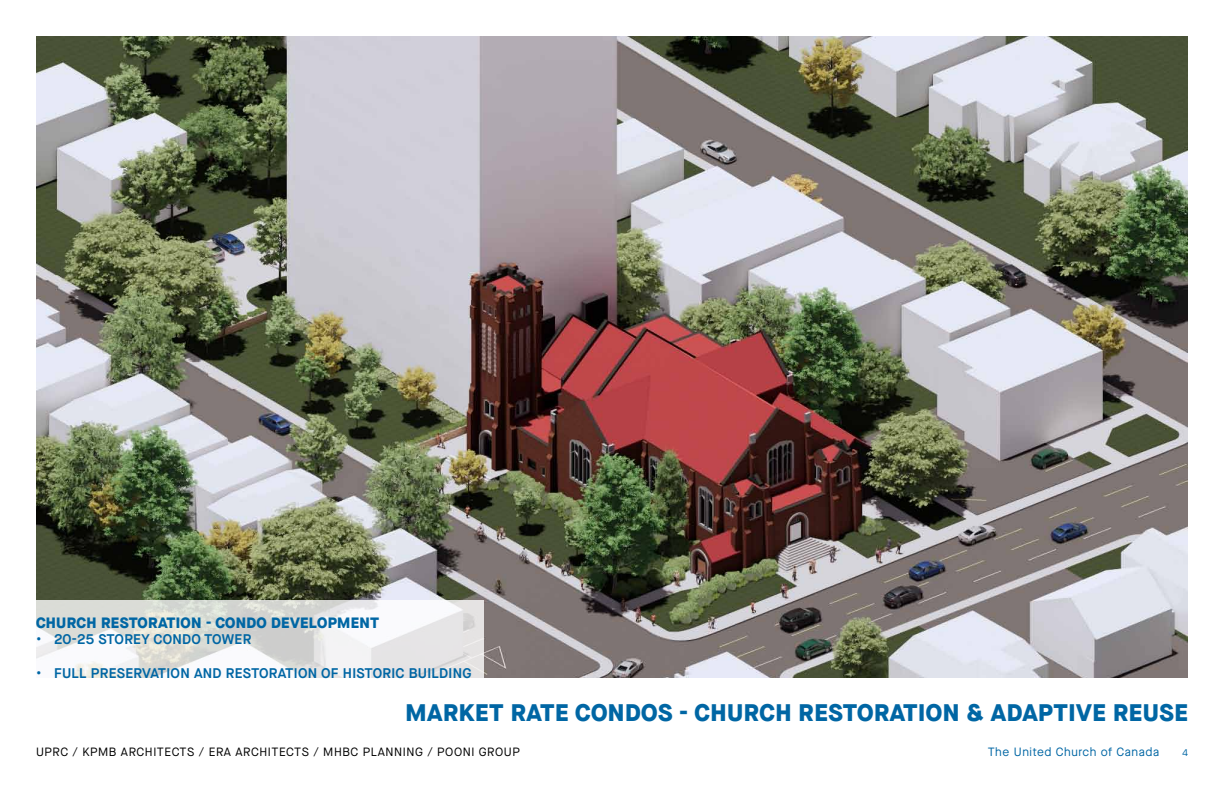
<style>
.page{position:relative;width:1224px;height:792px;background:#fff}
.page>*{position:absolute;margin:0;border:0;box-sizing:border-box;transform-origin:0 0}
.t1{font:800 24px "Maison Neue";letter-spacing:.02em;color:#0066a4}
.t2{font:800 15px "Maison Neue";letter-spacing:.02em;color:#0066a4}
.t3{font:600 14px "Maison Neue";letter-spacing:.02em;color:#0066a4}
.t4{font:12px "Maison Neue";letter-spacing:.05em;color:#000}
.t5{font:12px "Maison Neue";letter-spacing:.05em;color:#0066a4}
.t6{font:10px "Maison Neue";color:#0066a4}
</style>
<div class="page">
<img style="left:36px;top:36px;width:1152px;height:642px">
<svg style="left:36px;top:600px;width:448px;height:78px"></svg>
<p class="t2" style="left:36px;top:611px;width:345px">CHURCH RESTORATION - CONDO DEVELOPMENT</p>
<p class="t3" style="left:36px;top:630px;width:217px">• 20-25 STOREY CONDO TOWER</p>
<p class="t3" style="left:36px;top:663px;width:153px">• FULL PRESERVATIONAN</p>
<p class="t3" style="left:213px;top:663px;width:260px">D RESTORATION OF HISTORIC BUILDING</p>
<h1 class="t1" style="left:406px;top:694px;width:784px">MARKET RATE CONDOS - CHURCH RESTORATION &amp; ADAPTIVE REUSE</h1>
<p class="t4" style="left:36px;top:744px;width:477px">UPRC / KPMB ARCHITECTS / ERA ARCHITECTS / MH BC PLANNING / POONI GROUP</p>
<p class="t5" style="left:988px;top:744px;width:173px">THE UNITED CHURCH OF CANADA</p>
<p class="t6" style="left:1182px;top:746px;width:7px">4</p>
</div>
